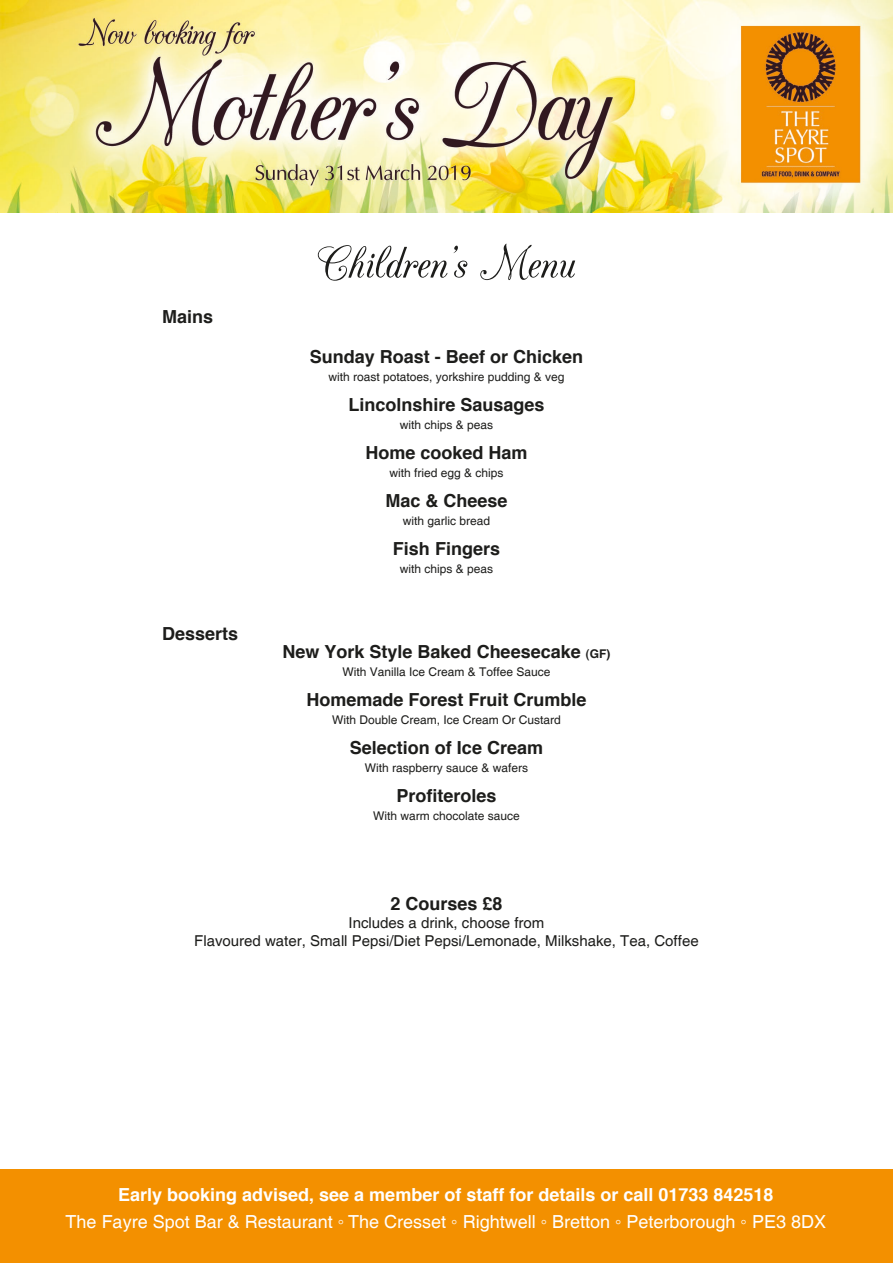
<style>
.page{position:relative;width:893px;height:1263px;background:#fff}
.page>*{position:absolute;margin:0;border:0;box-sizing:border-box;transform-origin:0 0}
.t1{font:54px "CAC Champagne";color:#1d1d1b}
.t2{font:700 18px "Helvetica";color:#1d1d1b}
.t3{font:18px "Helvetica";color:#fff}
.t4{font:700 18px "Helvetica";color:#fff}
.t5{font:15px "Helvetica";color:#1d1d1b}
.t6{font:12px "Helvetica";color:#1d1d1b}
.s1{font-size:12px}
.s2{font-family:"Arial Narrow"}
</style>
<div class="page">
<img style="left:0;top:0;width:893px;height:213px">
<div style="left:0;top:1169px;width:893px;height:94px;background:#f39000"></div>
<p class="t2" style="left:162px;top:305px;width:53px">Mains</p>
<p class="t2" style="left:162px;top:622px;width:78px">Desserts</p>
<p class="t1" style="left:318px;top:236px;width:259px">Children’s Menu</p>
<p class="t2" style="left:310px;top:345px;width:275px">Sunday Roast - Beef or Chicken</p>
<p class="t6" style="left:328px;top:370px;width:238px">with roast potatoes, yorkshire pudding &amp; veg</p>
<p class="t2" style="left:348px;top:393px;width:198px">Lincolnshire Sausages</p>
<p class="t6" style="left:400px;top:418px;width:95px">with chips &amp; peas</p>
<p class="t2" style="left:365px;top:441px;width:164px">Home cooked Ham</p>
<p class="t6" style="left:389px;top:466px;width:116px">with fried egg &amp; chips</p>
<p class="t2" style="left:385px;top:489px;width:124px">Mac &amp; Cheese</p>
<p class="t6" style="left:403px;top:514px;width:89px">with garlic bread</p>
<p class="t2" style="left:393px;top:537px;width:109px">Fish Fingers</p>
<p class="t6" style="left:400px;top:562px;width:95px">with chips &amp; peas</p>
<p class="t2" style="left:283px;top:640px;width:329px">New York Style Baked Cheesecake <span class="s1">(GF)</span></p>
<p class="t6" style="left:342px;top:665px;width:210px">With Vanilla Ice Cream &amp; Toffee Sauce</p>
<p class="t2" style="left:306px;top:688px;width:282px">Homemade Forest Fruit Crumble</p>
<p class="t6" style="left:332px;top:713px;width:230px">With Double Cream, Ice Cream Or Custard</p>
<p class="t2" style="left:350px;top:736px;width:195px">Selection of Ice Cream</p>
<p class="t6" style="left:365px;top:761px;width:165px">With raspberry sauce &amp; wafers</p>
<p class="t2" style="left:396px;top:784px;width:102px">Profiteroles</p>
<p class="t6" style="left:373px;top:809px;width:148px">With warm chocolate sauce</p>
<p class="t2" style="left:390px;top:892px;width:114px">2 Courses £8</p>
<p class="t5" style="left:348px;top:914px;width:197px">Includes a drink, choose from</p>
<p class="t5" style="left:194px;top:932px;width:506px">Flavoured water, Small Pepsi/Diet Pepsi/Lemonade, Milkshake, Tea, Coffee</p>
<p class="t4" style="left:118px;top:1184px;width:657px">Early booking advised, see a member of staff for details or call 01733 842518</p>
<p class="t3" style="left:66px;top:1211px;width:762px">The Fayre Spot Bar &amp; Restaurant <span class="s2">◦</span> The Cresset <span class="s2">◦</span> Rightwell <span class="s2">◦</span> Bretton <span class="s2">◦</span> Peterborough <span class="s2">◦</span> PE3 8DX</p>
</div>
